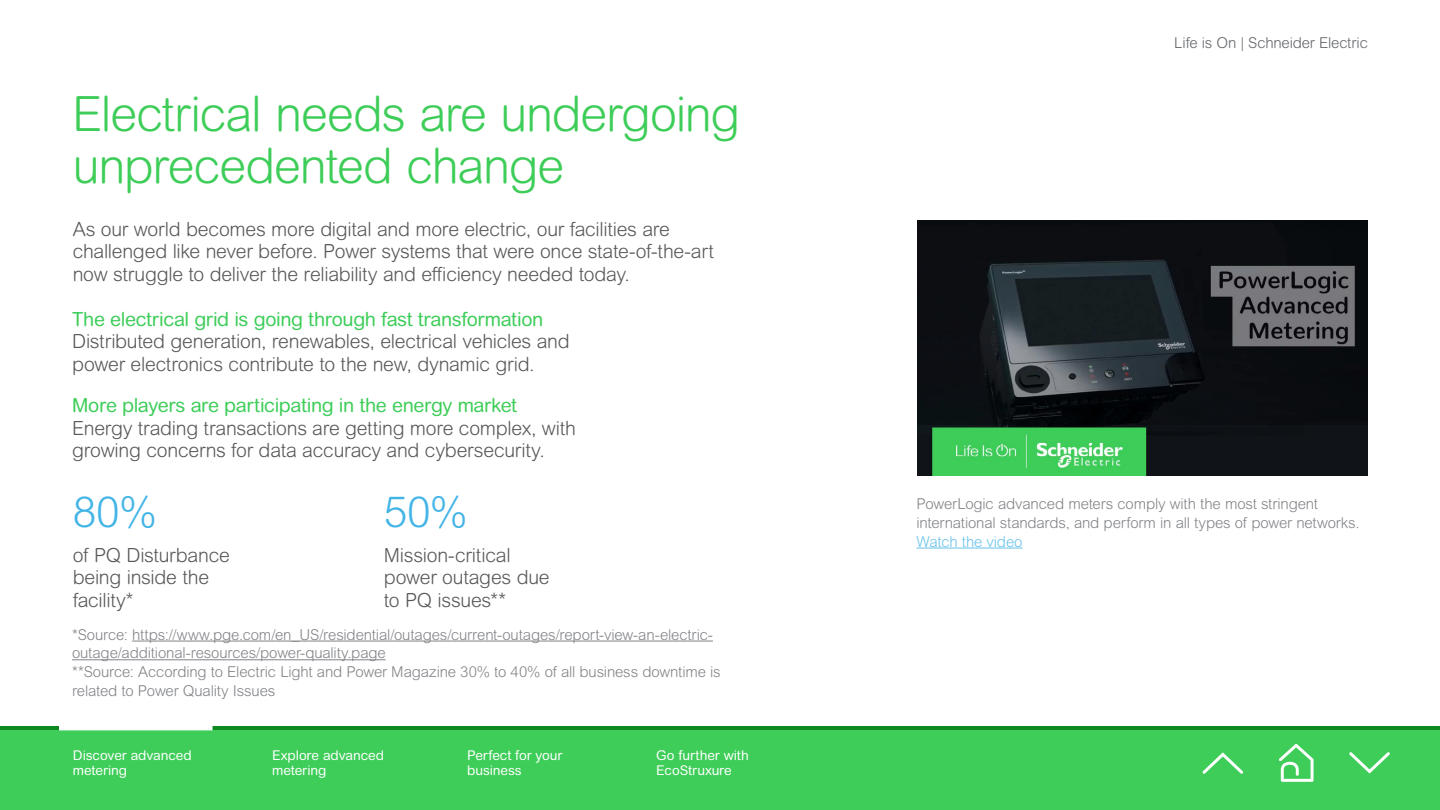
<style>
.page{position:relative;width:1440px;height:810px;background:#fff}
.page>*{position:absolute;margin:0;border:0;box-sizing:border-box;transform-origin:0 0}
.t1{font:300 48.75px/52.5px "Arial Rounded MT Pro";letter-spacing:-.025em;color:#3dcd58}
.t2{font:300 42.75px "Arial Rounded MT Pro";color:#42b4e6}
.t3{font:300 19.5px/22.5px "Arial Rounded MT Pro";letter-spacing:-.015em;color:#575756}
.t4{font:19.5px "Arial Rounded MT Pro";letter-spacing:-.02em;color:#3dcd58}
.t5{font:300 15px/18.8px "Arial Rounded MT Pro";letter-spacing:-.01em;color:#818387}
.t6{font:300 15px "Arial Rounded MT Pro";letter-spacing:-.01em;color:#626469}
.t7{font:300 15px "Arial Rounded MT Pro";letter-spacing:-.015em;color:#68c3eb}
.t8{font:13.5px/15.8px "Arial Rounded MT Pro";letter-spacing:-.005em;color:#fff}
</style>
<div class="page">
<div style="left:0;top:726px;width:1440px;height:84px;background:#3dcd58"></div>
<hr style="left:0;top:726px;width:1440px;height:4px;background:#0c881e">
<svg style="left:1279px;top:744px;width:35px;height:38px"></svg>
<svg style="left:1202px;top:752px;width:42px;height:22px"></svg>
<svg style="left:1349px;top:752px;width:41px;height:22px"></svg>
<svg style="left:59px;top:726px;width:153px;height:4px"></svg>
<img style="left:917px;top:425px;width:451px;height:51px">
<svg style="left:917px;top:221px;width:451px;height:204px;background:#1d2125"></svg>
<hr style="left:917px;top:548px;width:106px;height:1px;background:#68c3eb">
<hr style="left:132px;top:641px;width:581px;height:1px;background:#818387">
<hr style="left:72px;top:659px;width:314px;height:1px;background:#818387">
<h1 class="t1" style="left:72px;top:89px;width:670px">Electrical needs are undergoing unprecedented change</h1>
<p class="t3" style="left:73px;top:219px;width:643px">As our world becomes more digital and more electric, our facilities are challenged like never before. Power systems that were once state-of-the-art now struggle to deliver the reliability and efficiency needed today.</p>
<p class="t4" style="left:72px;top:307px;width:473px">The electrical grid is going through fast transformation</p>
<p class="t3" style="left:72px;top:331px;width:499px">Distributed generation, renewables, electrical vehicles and power electronics contribute to the new, dynamic grid.</p>
<p class="t4" style="left:72px;top:394px;width:447px">More players are participating in the energy market</p>
<p class="t3" style="left:72px;top:418px;width:505px">Energy trading transactions are getting more complex, with growing concerns for data accuracy and cybersecurity.</p>
<h2 class="t2" style="left:384px;top:487px;width:85px">50%</h2>
<p class="t3" style="left:384px;top:545px;width:167px">Mission-critical power outages due to PQ issues**</p>
<p class="t5" style="left:72px;top:626px;width:650px">*Source: https://www.pge.com/en_US/residential/outages/current-outages/report-view-an-electric&shy;outage/additional-resources/power-quality.page<br>**Source: According to Electric Light and Power Magazine 30% to 40% of all business downtime is related to Power Quality Issues</p>
<h2 class="t2" style="left:73px;top:487px;width:86px">80%</h2>
<p class="t3" style="left:73px;top:545px;width:159px">of PQ Disturbance being inside the facility*</p>
<p class="t8" style="left:73px;top:747px;width:120px">Discover advanced metering</p>
<p class="t8" style="left:272px;top:747px;width:113px">Explore advanced metering</p>
<p class="t8" style="left:467px;top:747px;width:97px">Perfect for your business</p>
<p class="t8" style="left:656px;top:747px;width:94px">Go further with<br>EcoStruxure</p>
<p class="t6" style="left:1174px;top:34px;width:195px">Life is On | Schneider Electric</p>
<p class="t5" style="left:917px;top:495px;width:445px">PowerLogic advanced meters comply with the most stringent international standards, and perform in all types of power networks.</p>
<p class="t7" style="left:917px;top:533px;width:107px">Watch the video</p>
</div>
